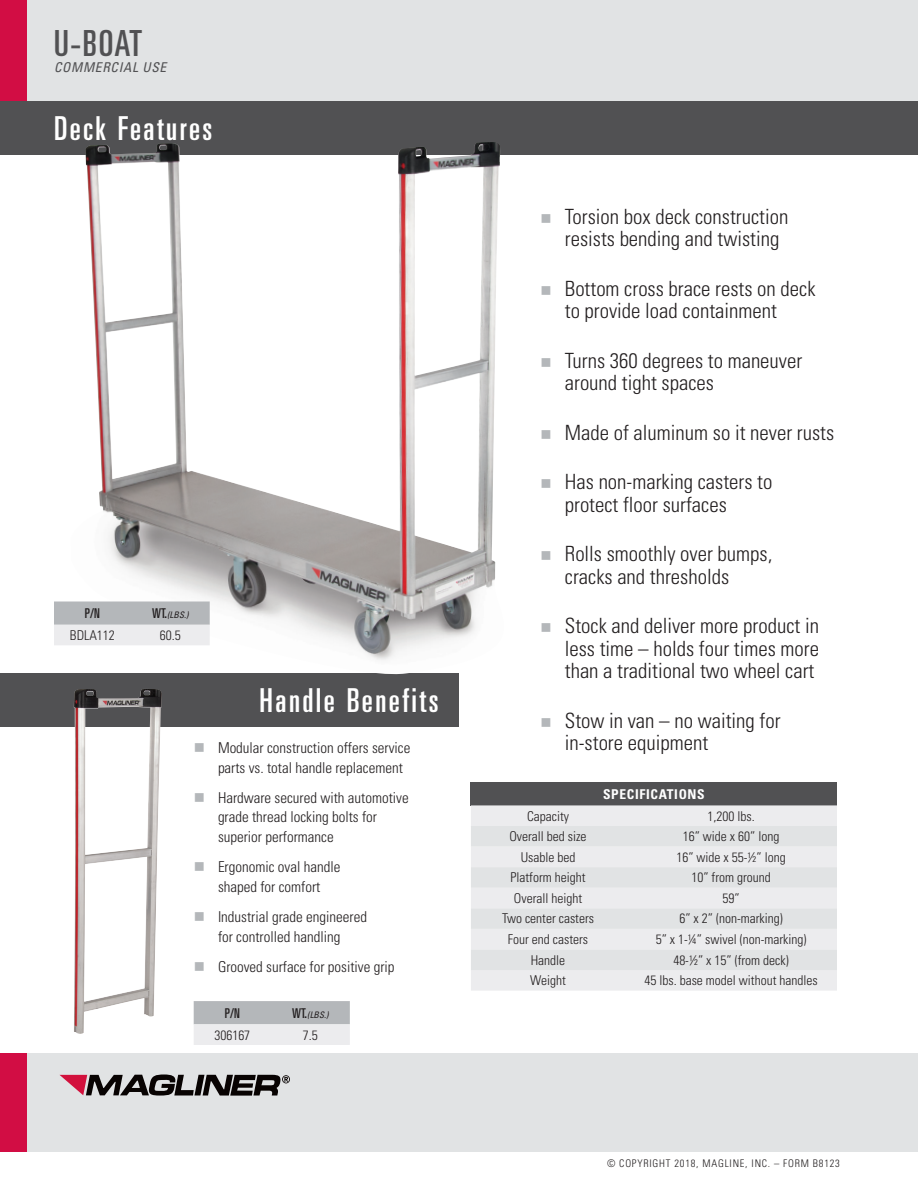
<style>
.page{position:relative;width:918px;height:1188px;background:#fff}
.page>*{position:absolute;margin:0;border:0;box-sizing:border-box;transform-origin:0 0}
._2018-Header-Page{font:ultra-condensed 36px "Univers LT Std";color:#515153}
._2018-Body_Header{font:ultra-condensed 33px "Univers LT Std";letter-spacing:.075em;color:#fff}
.t1{font:300 condensed 21px/22.5px "Univers LT Std";color:#231f20}
.t2{font:300 condensed 15px/19.5px "Univers LT Std";color:#231f20}
._2018-Specs-LARGE_3{font:300 condensed 13.5px "Univers LT Std";color:#231f20}
._2018-Specs-LARGE_1{font:700 condensed 13.5px "Univers LT Std";letter-spacing:.05em;color:#fff}
._2018-Header-Page-2{font:italic condensed 13.5px "Univers LT Std";letter-spacing:.05em;color:#515153}
._2018-LargeTable_2-S{font:ultra-condensed 13.5px "Univers LT Std";color:#231f20}
.t3{font:300 condensed 10.5px "Univers LT Std";letter-spacing:.075em;color:#231f20}
._2018-LargeTable_2-S-2{font:italic condensed 9px "Univers LT Std";color:#231f20}
.s1{font-style:normal;font-stretch:ultra-condensed;font-size:13.5px}
</style>
<div class="page">
<svg style="left:194px;top:1001px;width:156px;height:44px;background:#ced0d2"></svg>
<div style="left:471px;top:782px;width:366px;height:23px;background:#515153"></div>
<div style="left:471px;top:805px;width:366px;height:186px;background:#ececee"></div>
<svg style="left:471px;top:826px;width:366px;height:144px;background:#e5e6e8"></svg>
<div style="left:0;top:101px;width:918px;height:54px;background:#515153"></div>
<div style="left:0;top:673px;width:459px;height:54px;background:#515153"></div>
<img style="left:71px;top:142px;width:430px;height:533px">
<svg style="left:54px;top:602px;width:156px;height:43px;background:#ced0d2"></svg>
<img style="left:74px;top:689px;width:88px;height:345px">
<div style="left:0;top:0;width:918px;height:101px;background:#e1e3e4"></div>
<div style="left:0;top:0;width:27px;height:101px;background:#d20d44"></div>
<div style="left:0;top:1053px;width:918px;height:98px;background:#e1e3e4"></div>
<svg style="left:60px;top:1075px;width:230px;height:21px"></svg>
<div style="left:0;top:1053px;width:27px;height:98px;background:#d20d44"></div>
<p class="_2018-Header-Page" style="left:54px;top:22px;width:90px">U-BOAT</p>
<p class="_2018-Header-Page-2" style="left:54px;top:58px;width:114px">COMMERCIAL USE</p>
<p class="_2018-Body_Header" style="left:54px;top:109px;width:160px">Deck Features</p>
<p class="_2018-LargeTable_2-S" style="left:85px;top:606px;width:16px">P/N</p>
<p class="_2018-LargeTable_2-S-2" style="left:152px;top:609px;width:38px"><span class="s1">WT.</span>(LBS.)</p>
<p class="_2018-Specs-LARGE_3" style="left:70px;top:627px;width:46px">BDLA112</p>
<p class="_2018-Specs-LARGE_3" style="left:160px;top:627px;width:22px">60.5</p>
<p class="_2018-Body_Header" style="left:260px;top:682px;width:180px">Handle Benefits</p>
<p class="t1" style="left:565px;top:205px;width:225px">Torsion box deck construction resists bending and twisting</p>
<p class="t1" style="left:565px;top:277px;width:252px">Bottom cross brace rests on deck to provide load containment</p>
<p class="t1" style="left:565px;top:349px;width:239px">Turns 360 degrees to maneuver around tight spaces</p>
<p class="t1" style="left:565px;top:421px;width:271px">Made of aluminum so it never rusts</p>
<p class="t1" style="left:565px;top:471px;width:209px">Has non-marking casters to protect floor surfaces</p>
<p class="t1" style="left:565px;top:543px;width:209px">Rolls smoothly over bumps, cracks and thresholds</p>
<p class="t1" style="left:565px;top:615px;width:256px;text-align:justify">Stock and deliver more product in less time – holds four times more than a traditional two wheel cart</p>
<p class="t1" style="left:565px;top:709px;width:217px">Stow in van – no waiting for</p>
<p class="t2" style="left:218px;top:738px;width:194px">Modular construction offers service</p>
<p class="t1" style="left:565px;top:732px;width:145px">in-store equipment</p>
<p class="t2" style="left:218px;top:758px;width:186px">parts vs. total handle replacement</p>
<p class="t2" style="left:218px;top:788px;width:192px">Hardware secured with automotive grade thread locking bolts for superior performance</p>
<p class="t2" style="left:218px;top:857px;width:124px">Ergonomic oval handle shaped for comfort</p>
<p class="t2" style="left:218px;top:907px;width:151px">Industrial grade engineered for controlled handling</p>
<p class="t2" style="left:218px;top:957px;width:178px">Grooved surface for positive grip</p>
<p class="_2018-Specs-LARGE_1" style="left:603px;top:786px;width:103px">SPECIFICATIONS</p>
<p class="_2018-Specs-LARGE_3" style="left:527px;top:808px;width:43px">Capacity</p>
<p class="_2018-Specs-LARGE_3" style="left:707px;top:808px;width:49px">1,200 lbs.</p>
<p class="_2018-Specs-LARGE_3" style="left:509px;top:828px;width:79px">Overall bed size</p>
<p class="_2018-Specs-LARGE_3" style="left:683px;top:828px;width:98px">16” wide x 60” long</p>
<p class="_2018-Specs-LARGE_3" style="left:521px;top:849px;width:56px">Usable bed</p>
<p class="_2018-Specs-LARGE_3" style="left:676px;top:849px;width:111px">16” wide x 55-½” long</p>
<p class="_2018-Specs-LARGE_3" style="left:511px;top:869px;width:76px">Platform height</p>
<p class="_2018-Specs-LARGE_3" style="left:691px;top:869px;width:81px">10” from ground</p>
<p class="_2018-Specs-LARGE_3" style="left:514px;top:890px;width:70px">Overall height</p>
<p class="_2018-Specs-LARGE_3" style="left:722px;top:890px;width:19px">59”</p>
<p class="_2018-Specs-LARGE_3" style="left:502px;top:911px;width:93px">Two center casters</p>
<p class="_2018-Specs-LARGE_3" style="left:679px;top:911px;width:105px">6” x 2” (non-marking)</p>
<p class="_2018-Specs-LARGE_3" style="left:508px;top:931px;width:82px">Four end casters</p>
<p class="_2018-Specs-LARGE_3" style="left:656px;top:931px;width:152px">5” x 1-¼” swivel (non-marking)</p>
<p class="_2018-Specs-LARGE_3" style="left:531px;top:952px;width:36px">Handle</p>
<p class="_2018-Specs-LARGE_3" style="left:673px;top:952px;width:117px">48-½” x 15” (from deck)</p>
<p class="_2018-Specs-LARGE_3" style="left:530px;top:972px;width:37px">Weight</p>
<p class="_2018-Specs-LARGE_3" style="left:645px;top:972px;width:175px">45 lbs. base model without handles</p>
<p class="_2018-LargeTable_2-S" style="left:225px;top:1005px;width:16px">P/N</p>
<p class="_2018-LargeTable_2-S-2" style="left:292px;top:1009px;width:38px"><span class="s1">WT.</span>(LBS.)</p>
<p class="_2018-Specs-LARGE_3" style="left:214px;top:1027px;width:37px">306167</p>
<p class="_2018-Specs-LARGE_3" style="left:303px;top:1027px;width:16px">7.5</p>
<p class="t3" style="left:607px;top:1157px;width:234px">© COPYRIGHT 2018, MAGLINE, INC. – FORM B8123</p>
</div>
